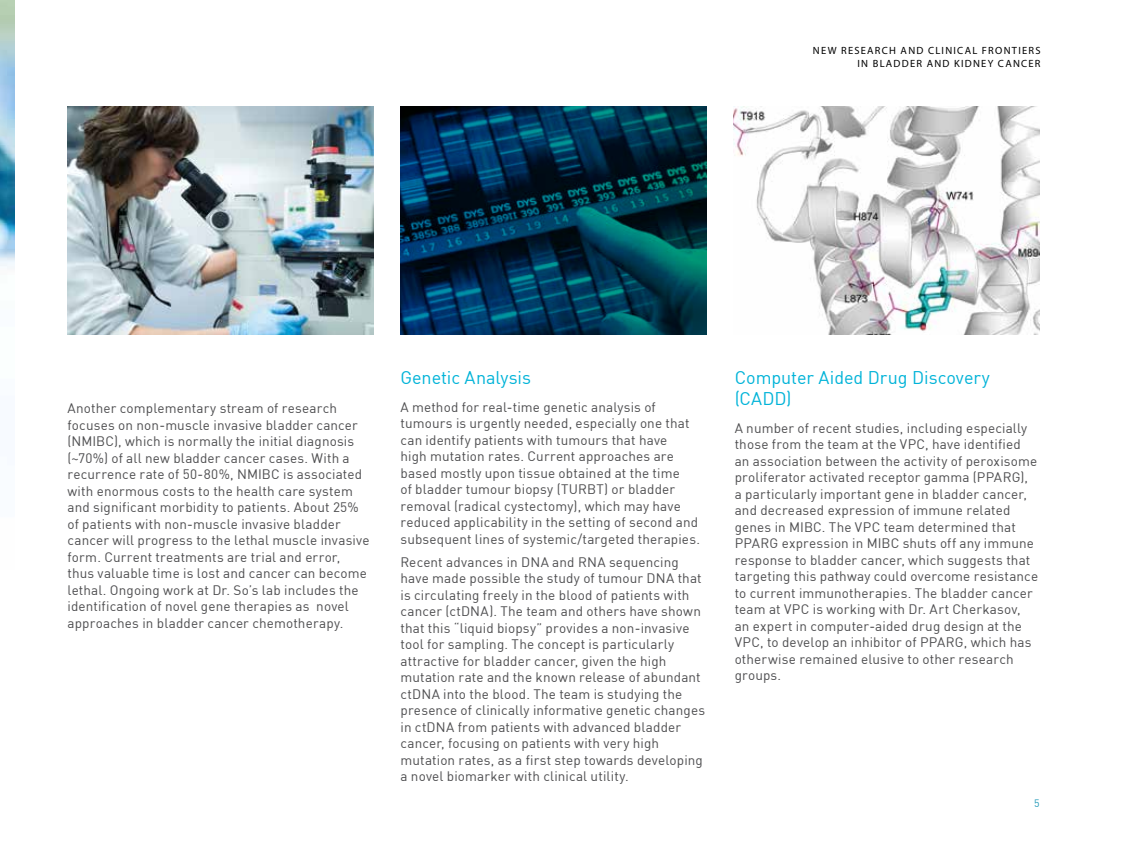
<style>
.page{position:relative;width:1134px;height:864px;background:#fff}
.page>*{position:absolute;margin:0;border:0;box-sizing:border-box;transform-origin:0 0}
.t1{font:18px/21px "DIN";letter-spacing:-.005em;color:#00b3d8}
.t2{font:13.5px/16.5px "DIN";letter-spacing:.01em;color:#4d4d4f}
.t3{font:10.5px/12.6px "Myriad Pro";letter-spacing:.12em;color:#000;text-align:right}
.t4{font:10.5px "DIN";color:#2299b8}
</style>
<div class="page">
<img style="left:0;top:0;width:14px;height:268px">
<img style="left:734px;top:106px;width:306px;height:228px">
<img style="left:68px;top:106px;width:306px;height:228px">
<svg style="left:400px;top:106px;width:306px;height:228px;background:#00324d"></svg>
<p class="t3" style="left:813px;top:44px;width:229px">NEW RESEARCH AND CLINICAL FRONTIERS<br>IN BLADDER AND KIDNEY CANCER</p>
<p class="t2" style="left:68px;top:400px;width:304px">Another complementary stream of research focuses on non-muscle invasive bladder cancer (NMIBC), which is normally the initial diagnosis (~70%) of all new bladder cancer cases. With a recurrence rate of 50-80%, NMIBC is associated with enormous costs to the health care system and significant morbidity to patients. About 25% of patients with non-muscle invasive bladder cancer will progress to the lethal muscle invasive form. Current treatments are trial and error, thus valuable time is lost and cancer can become lethal. Ongoing work at Dr. So’s lab includes the identification of novel gene therapies as novel approaches in bladder cancer chemotherapy.</p>
<h1 class="t1" style="left:400px;top:367px;width:132px">Genetic Analysis</h1>
<p class="t2" style="left:400px;top:398px;width:301px">A method for real-time genetic analysis of tumours is urgently needed, especially one that can identify patients with tumours that have<br>high mutation rates. Current approaches are based mostly upon tissue obtained at the time<br>of bladder tumour biopsy (TURBT) or bladder removal (radical cystectomy), which may have reduced applicability in the setting of second and subsequent lines of systemic/targeted therapies.</p>
<p class="t2" style="left:400px;top:554px;width:306px">Recent advances in DNA and RNA sequencing have made possible the study of tumour DNA that is circulating freely in the blood of patients with cancer (ctDNA). The team and others have shown that this “liquid biopsy” provides a non-invasive tool for sampling. The concept is particularly attractive for bladder cancer, given the high mutation rate and the known release of abundant ctDNA into the blood. The team is studying the presence of clinically informative genetic changes in ctDNA from patients with advanced bladder cancer, focusing on patients with very high mutation rates, as a first step towards developing a novel biomarker with clinical utility.</p>
<h1 class="t1" style="left:735px;top:367px;width:257px">Computer Aided Drug Discovery (CADD)</h1>
<p class="t2" style="left:735px;top:419px;width:305px">A number of recent studies, including especially those from the team at the VPC, have identified an association between the activity of peroxisome proliferator activated receptor gamma (PPARG), a particularly important gene in bladder cancer, and decreased expression of immune related genes in MIBC. The VPC team determined that PPARG expression in MIBC shuts off any immune response to bladder cancer, which suggests that targeting this pathway could overcome resistance to current immunotherapies. The bladder cancer team at VPC is working with Dr. Art Cherkasov, an expert in computer-aided drug design at the VPC, to develop an inhibitor of PPARG, which has otherwise remained elusive to other research groups.</p>
<p class="t4" style="left:1034px;top:797px;width:7px">5</p>
</div>
